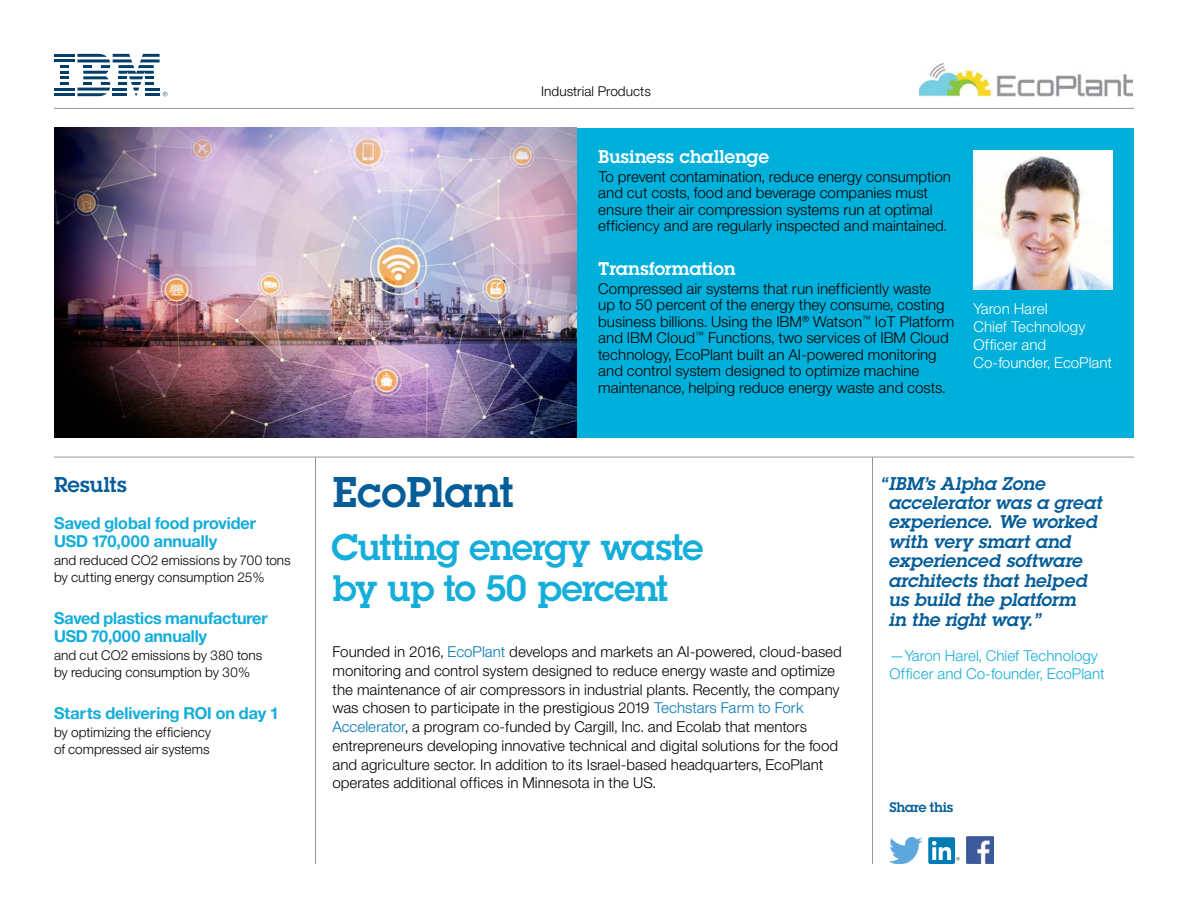
<style>
.page{position:relative;width:1188px;height:918px;background:#fff}
.page>*{position:absolute;margin:0;border:0;box-sizing:border-box;transform-origin:0 0}
.t1{font:42px "Lubalin Demifor IBM";color:#045d99}
.t2{font:36px/40.5px "Lubalin Demifor IBM";letter-spacing:-.02em;color:#15adda}
.t3{font:21px "Lubalin Demifor IBM";color:#045d99}
.t4{font:18px/19.5px "Lubalin Demi Italicfor IBM";color:#045d99}
.t5{font:18px "Lubalin Demifor IBM";color:#fff}
.t6{font:16.5px/18px "Helv Neue Boldfor IBM";color:#15adda}
.t7{font:15px/16.5px "Helv Neue Lightfor IBM";color:#000}
.t8{font:15px/18px "Helv Neue Lightfor IBM";color:#15adda}
.t9{font:15px/18px "Helv Neue Lightfor IBM";color:#fff}
.t10{font:13.5px/17.2px "Helv Neue Lightfor IBM";color:#000}
.t11{font:13.5px "Lubalin Demifor IBM";letter-spacing:-.015em;color:#045d99}
.s1{color:#0075b2}
</style>
<div class="page">
<hr style="left:315px;top:457px;width:1px;height:407px;background:#949598">
<hr style="left:872px;top:457px;width:1px;height:407px;background:#949598">
<hr style="left:54px;top:108px;width:1080px;height:1px;background:#949598">
<hr style="left:54px;top:457px;width:1080px;height:1px;background:#949598">
<div style="left:577px;top:128px;width:557px;height:310px;background:#00b0da"></div>
<img style="left:919px;top:63px;width:214px;height:33px">
<img style="left:54px;top:128px;width:523px;height:310px">
<img style="left:890px;top:838px;width:32px;height:26px">
<div style="left:928px;top:837px;width:27px;height:27px;background:#007bb6;border-radius:2px"></div>
<svg style="left:932px;top:841px;width:28px;height:20px"></svg>
<img style="left:966px;top:837px;width:27px;height:27px">
<hr style="left:54px;top:54px;width:21px;height:3px;background:#003d69">
<hr style="left:54px;top:59px;width:21px;height:3px;background:#003d69">
<hr style="left:54px;top:88px;width:21px;height:3px;background:#003d69">
<svg style="left:60px;top:65px;width:9px;height:20px"></svg>
<hr style="left:54px;top:93px;width:21px;height:3px;background:#003d69">
<svg style="left:77px;top:54px;width:90px;height:42px"></svg>
<img style="left:973px;top:151px;width:140px;height:139px">
<h3 class="t3" style="left:54px;top:470px;width:74px">Results</h3>
<p class="t6" style="left:54px;top:514px;width:204px">Saved global food provider<br>USD 170,000 annually</p>
<p class="t10" style="left:54px;top:551px;width:238px">and reduced CO2 emissions by 700 tons by cutting energy consumption 25%</p>
<p class="t6" style="left:54px;top:609px;width:215px">Saved plastics manufacturer<br>USD 70,000 annually</p>
<p class="t10" style="left:54px;top:646px;width:210px">and cut CO2 emissions by 380 tons by reducing consumption by 30%</p>
<p class="t6" style="left:54px;top:703px;width:225px">Starts delivering ROI on day 1</p>
<p class="t10" style="left:54px;top:723px;width:159px">by optimizing the efficiency of compressed air systems</p>
<p class="t10" style="left:541px;top:83px;width:111px">Industrial Products</p>
<p class="t5" style="left:598px;top:144px;width:172px">Business challenge</p>
<p class="t7" style="left:598px;top:168px;width:354px">To prevent contamination, reduce energy consumption and cut costs, food and beverage companies must ensure their air compression systems run at optimal efficiency and are regularly inspected and maintained.</p>
<p class="t5" style="left:598px;top:256px;width:139px">Transformation</p>
<p class="t7" style="left:598px;top:280px;width:358px">Compressed air systems that run inefficiently waste<br>up to 50 percent of the energy they consume, costing business billions. Using the IBM<sup>®</sup> Watson<sup>™</sup> IoT Platform and IBM Cloud<sup>™</sup> Functions, two services of IBM Cloud technology, EcoPlant built an AI-powered monitoring and control system designed to optimize machine maintenance, helping reduce energy waste and costs.</p>
<p class="t9" style="left:974px;top:300px;width:140px">Yaron Harel<br>Chief Technology<br>Officer and<br>Co-founder, EcoPlant</p>
<h1 class="t1" style="left:333px;top:464px;width:183px">EcoPlant</h1>
<h2 class="t2" style="left:333px;top:526px;width:372px">Cutting energy waste by up to 50 percent</h2>
<p class="t7" style="left:333px;top:642px;width:511px;line-height:18.8px">Founded in 2016, <span class="s1">EcoPlant</span> develops and markets an AI-powered, cloud-based monitoring and control system designed to reduce energy waste and optimize the maintenance of air compressors in industrial plants. Recently, the company was chosen to participate in the prestigious 2019 <span class="s1">Techstars Farm to Fork Accelerator</span>, a program co-funded by Cargill, Inc. and Ecolab that mentors entrepreneurs developing innovative technical and digital solutions for the food and agriculture sector. In addition to its Israel-based headquarters, EcoPlant operates additional offices in Minnesota in the US.</p>
<p class="t4" style="left:890px;top:473px;width:215px;text-indent:-8px">“IBM’s Alpha Zone accelerator was a great experience. We worked with very smart and experienced software architects that helped us build the platform<br>in the right way.”</p>
<p class="t8" style="left:890px;top:646px;width:217px">—Yaron Harel, Chief Technology<br>Officer and Co-founder, EcoPlant</p>
<p class="t11" style="left:890px;top:798px;width:65px">Share this</p>
</div>
